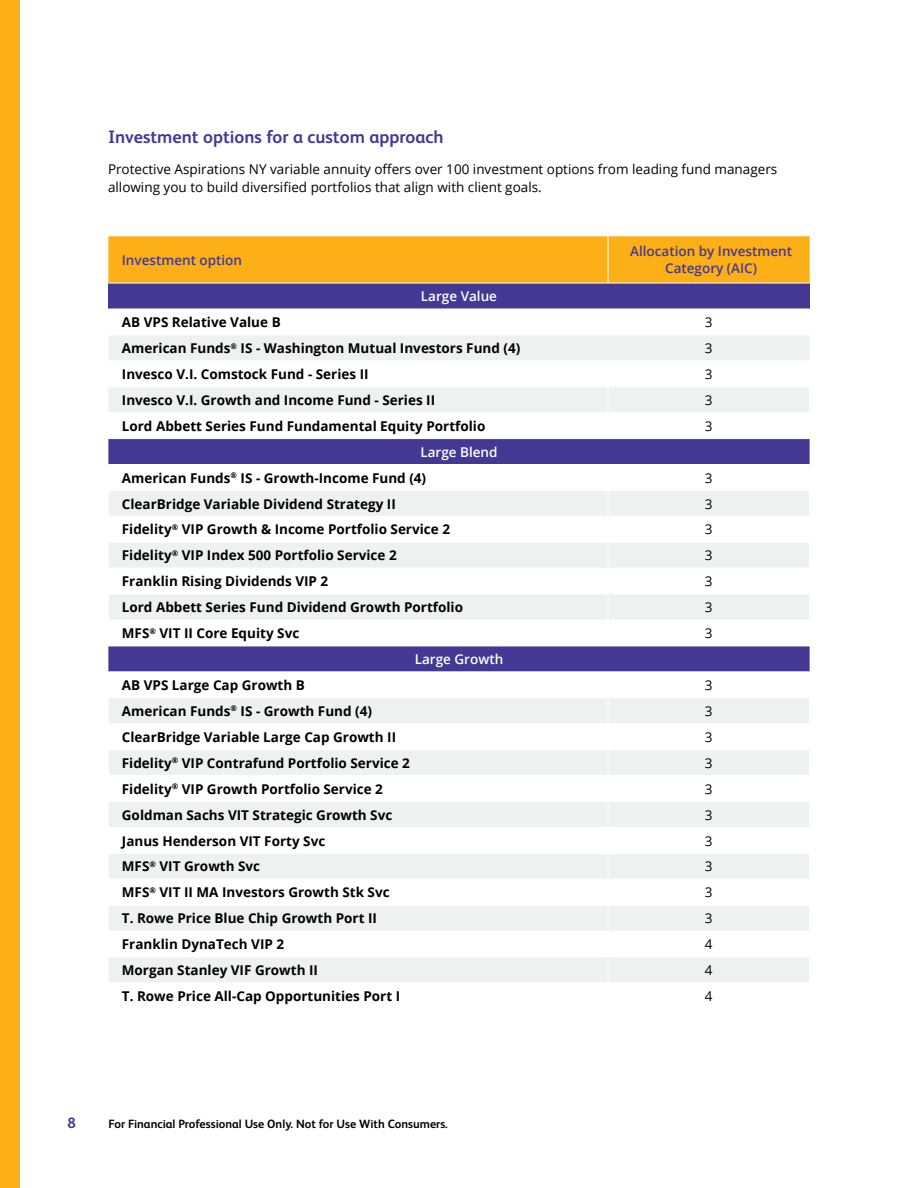
<style>
.page{position:relative;width:918px;height:1188px;background:#fff}
.page>*{position:absolute;margin:0;border:0;box-sizing:border-box;transform-origin:0 0}
.t1{font:700 18px "FS Albert Pro";color:#443895}
.t2{font:700 15px "FS Albert Pro";color:#443895}
.t3{font:700 13.5px/26px "Open Sans";color:#000}
.t4{font:13.5px/18px "Open Sans";color:#000}
.t5{font:600 13.5px/16.5px "Open Sans";color:#443895;text-align:center}
.t6{font:600 13.5px "Open Sans";color:#fff}
.t7{font:700 12px "FS Albert Pro";color:#000}
.s1{font-weight:600;color:#fff}
</style>
<div class="page">
<div style="left:0;top:0;width:20px;height:1188px;background:#fcaf17"></div>
<div style="left:108px;top:236px;width:702px;height:47px;background:#fcaf17"></div>
<div style="left:108px;top:283px;width:702px;height:26px;background:#443895"></div>
<svg style="left:108px;top:336px;width:702px;height:543px"></svg>
<svg style="left:108px;top:439px;width:702px;height:232px"></svg>
<svg style="left:109px;top:906px;width:700px;height:76px;fill:#eff0f0"></svg>
<hr style="left:608px;top:236px;width:1px;height:47px;background:#fff">
<hr style="left:108px;top:283px;width:500px;height:1px;background:#fff">
<hr style="left:608px;top:283px;width:202px;height:1px;background:#fff">
<hr style="left:108px;top:464px;width:500px;height:1px;background:#fff">
<hr style="left:608px;top:464px;width:202px;height:1px;background:#fff">
<hr style="left:108px;top:671px;width:500px;height:1px;background:#fff">
<hr style="left:608px;top:671px;width:202px;height:1px;background:#fff">
<svg style="left:108px;top:336px;width:1px;height:24px"></svg>
<hr style="left:108px;top:360px;width:500px;height:1px;background:#fff">
<hr style="left:608px;top:360px;width:202px;height:1px;background:#fff">
<hr style="left:108px;top:386px;width:500px;height:1px;background:#fff">
<hr style="left:608px;top:386px;width:202px;height:1px;background:#fff">
<svg style="left:608px;top:361px;width:1px;height:77px"></svg>
<svg style="left:809px;top:387px;width:1px;height:25px"></svg>
<hr style="left:108px;top:412px;width:500px;height:1px;background:#fff">
<hr style="left:608px;top:412px;width:202px;height:1px;background:#fff">
<hr style="left:108px;top:490px;width:500px;height:1px;background:#fff">
<svg style="left:108px;top:491px;width:1px;height:25px"></svg>
<hr style="left:108px;top:516px;width:500px;height:1px;background:#fff">
<hr style="left:608px;top:490px;width:202px;height:1px;background:#fff">
<svg style="left:809px;top:491px;width:1px;height:25px"></svg>
<hr style="left:608px;top:516px;width:202px;height:1px;background:#fff">
<hr style="left:608px;top:542px;width:202px;height:1px;background:#fff">
<svg style="left:809px;top:543px;width:1px;height:25px"></svg>
<hr style="left:608px;top:568px;width:202px;height:1px;background:#fff">
<hr style="left:108px;top:542px;width:500px;height:1px;background:#fff">
<svg style="left:108px;top:543px;width:1px;height:25px"></svg>
<hr style="left:108px;top:568px;width:500px;height:1px;background:#fff">
<hr style="left:108px;top:594px;width:500px;height:1px;background:#fff">
<svg style="left:108px;top:595px;width:1px;height:25px"></svg>
<hr style="left:108px;top:620px;width:500px;height:1px;background:#fff">
<hr style="left:108px;top:438px;width:500px;height:1px;background:#fff">
<hr style="left:608px;top:438px;width:202px;height:1px;background:#fff">
<hr style="left:608px;top:594px;width:202px;height:1px;background:#fff">
<svg style="left:608px;top:465px;width:1px;height:181px"></svg>
<svg style="left:809px;top:595px;width:1px;height:25px"></svg>
<hr style="left:608px;top:620px;width:202px;height:1px;background:#fff">
<hr style="left:608px;top:697px;width:202px;height:1px;background:#fff">
<svg style="left:809px;top:698px;width:1px;height:25px"></svg>
<hr style="left:608px;top:723px;width:202px;height:1px;background:#fff">
<hr style="left:108px;top:697px;width:500px;height:1px;background:#fff">
<svg style="left:108px;top:698px;width:1px;height:25px"></svg>
<hr style="left:108px;top:723px;width:500px;height:1px;background:#fff">
<hr style="left:108px;top:749px;width:500px;height:1px;background:#fff">
<svg style="left:108px;top:750px;width:1px;height:25px"></svg>
<hr style="left:108px;top:775px;width:500px;height:1px;background:#fff">
<hr style="left:608px;top:749px;width:202px;height:1px;background:#fff">
<svg style="left:809px;top:750px;width:1px;height:25px"></svg>
<hr style="left:608px;top:775px;width:202px;height:1px;background:#fff">
<hr style="left:608px;top:801px;width:202px;height:1px;background:#fff">
<svg style="left:809px;top:802px;width:1px;height:25px"></svg>
<hr style="left:608px;top:827px;width:202px;height:1px;background:#fff">
<hr style="left:108px;top:801px;width:500px;height:1px;background:#fff">
<svg style="left:108px;top:802px;width:1px;height:25px"></svg>
<hr style="left:108px;top:827px;width:500px;height:1px;background:#fff">
<hr style="left:108px;top:853px;width:500px;height:1px;background:#fff">
<hr style="left:608px;top:853px;width:202px;height:1px;background:#fff">
<hr style="left:108px;top:931px;width:500px;height:1px;background:#fff">
<hr style="left:608px;top:931px;width:202px;height:1px;background:#fff">
<hr style="left:108px;top:957px;width:500px;height:1px;background:#fff">
<hr style="left:108px;top:646px;width:500px;height:1px;background:#fff">
<hr style="left:608px;top:646px;width:202px;height:1px;background:#fff">
<hr style="left:608px;top:957px;width:202px;height:1px;background:#fff">
<svg style="left:108px;top:854px;width:1px;height:25px"></svg>
<svg style="left:608px;top:672px;width:1px;height:310px"></svg>
<svg style="left:809px;top:854px;width:1px;height:25px"></svg>
<h1 class="t1" style="left:108px;top:124px;width:337px">Investment options for a custom approach</h1>
<p class="t4" style="left:108px;top:160px;width:671px">Protective Aspirations NY variable annuity offers over 100 investment options from leading fund managers allowing you to build diversified portfolios that align with client goals.</p>
<p class="t5" style="left:122px;top:251px;width:122px">Investment option</p>
<p class="t5" style="left:630px;top:243px;width:163px">Allocation by Investment<br>Category (AIC)</p>
<p class="t6" style="left:421px;top:287px;width:78px">Large Value</p>
<p class="t3" style="left:122px;top:309px;width:160px">AB VPS Relative Value B</p>
<p class="t4" style="left:705px;top:313px;width:9px">3</p>
<p class="t3" style="left:122px;top:335px;width:400px">American Funds<sup>®</sup> IS - Washington Mutual Investors Fund (4)</p>
<p class="t4" style="left:705px;top:339px;width:9px">3</p>
<p class="t3" style="left:122px;top:361px;width:248px">Invesco V.I. Comstock Fund - Series II</p>
<p class="t4" style="left:705px;top:365px;width:9px">3</p>
<p class="t3" style="left:122px;top:387px;width:315px">Invesco V.I. Growth and Income Fund - Series II</p>
<p class="t4" style="left:705px;top:391px;width:9px">3</p>
<p class="t3" style="left:122px;top:413px;width:365px">Lord Abbett Series Fund Fundamental Equity Portfolio</p>
<p class="t4" style="left:705px;top:417px;width:9px">3</p>
<p class="t3" style="left:122px;top:438px;width:377px;text-indent:299px"><span class="s1">Large Blend<br></span>American Funds<sup>®</sup> IS - Growth-Income Fund (4)</p>
<p class="t4" style="left:705px;top:468px;width:9px">3</p>
<p class="t3" style="left:122px;top:490px;width:275px">ClearBridge Variable Dividend Strategy II</p>
<p class="t4" style="left:705px;top:494px;width:9px">3</p>
<p class="t3" style="left:122px;top:516px;width:330px">Fidelity<sup>®</sup> VIP Growth &amp; Income Portfolio Service 2</p>
<p class="t4" style="left:705px;top:520px;width:9px">3</p>
<p class="t3" style="left:122px;top:542px;width:276px">Fidelity<sup>®</sup> VIP Index 500 Portfolio Service 2</p>
<p class="t4" style="left:705px;top:546px;width:9px">3</p>
<p class="t3" style="left:122px;top:568px;width:208px">Franklin Rising Dividends VIP 2</p>
<p class="t4" style="left:705px;top:572px;width:9px">3</p>
<p class="t3" style="left:122px;top:594px;width:343px">Lord Abbett Series Fund Dividend Growth Portfolio</p>
<p class="t4" style="left:705px;top:598px;width:9px">3</p>
<p class="t3" style="left:122px;top:620px;width:179px">MFS<sup>®</sup> VIT II Core Equity Svc</p>
<p class="t4" style="left:705px;top:624px;width:9px">3</p>
<p class="t6" style="left:415px;top:650px;width:90px">Large Growth</p>
<p class="t3" style="left:122px;top:672px;width:185px">AB VPS Large Cap Growth B</p>
<p class="t4" style="left:705px;top:676px;width:9px">3</p>
<p class="t3" style="left:122px;top:698px;width:252px">American Funds<sup>®</sup> IS - Growth Fund (4)</p>
<p class="t4" style="left:705px;top:702px;width:9px">3</p>
<p class="t3" style="left:122px;top:724px;width:276px">ClearBridge Variable Large Cap Growth II</p>
<p class="t4" style="left:705px;top:728px;width:9px">3</p>
<p class="t3" style="left:122px;top:750px;width:290px">Fidelity<sup>®</sup> VIP Contrafund Portfolio Service 2</p>
<p class="t4" style="left:705px;top:754px;width:9px">3</p>
<p class="t3" style="left:122px;top:775px;width:263px">Fidelity<sup>®</sup> VIP Growth Portfolio Service 2</p>
<p class="t4" style="left:705px;top:779px;width:9px">3</p>
<p class="t3" style="left:122px;top:801px;width:272px">Goldman Sachs VIT Strategic Growth Svc</p>
<p class="t4" style="left:705px;top:805px;width:9px">3</p>
<p class="t3" style="left:122px;top:827px;width:205px">Janus Henderson VIT Forty Svc</p>
<p class="t4" style="left:705px;top:831px;width:9px">3</p>
<p class="t3" style="left:122px;top:853px;width:140px">MFS<sup>®</sup> VIT Growth Svc</p>
<p class="t4" style="left:705px;top:857px;width:9px">3</p>
<p class="t3" style="left:122px;top:879px;width:269px">MFS<sup>®</sup> VIT II MA Investors Growth Stk Svc</p>
<p class="t4" style="left:705px;top:883px;width:9px">3</p>
<p class="t3" style="left:122px;top:905px;width:257px">T. Rowe Price Blue Chip Growth Port II</p>
<p class="t4" style="left:705px;top:909px;width:9px">3</p>
<p class="t3" style="left:122px;top:931px;width:164px">Franklin DynaTech VIP 2</p>
<p class="t4" style="left:705px;top:935px;width:9px">4</p>
<p class="t3" style="left:122px;top:957px;width:198px">Morgan Stanley VIF Growth II</p>
<p class="t4" style="left:705px;top:961px;width:9px">4</p>
<p class="t3" style="left:122px;top:983px;width:280px">T. Rowe Price All-Cap Opportunities Port I</p>
<p class="t4" style="left:705px;top:987px;width:9px">4</p>
<p class="t2" style="left:68px;top:1112px;width:10px">8</p>
<p class="t7" style="left:109px;top:1115px;width:341px">For Financial Professional Use Only. Not for Use With Consumers.</p>
</div>
